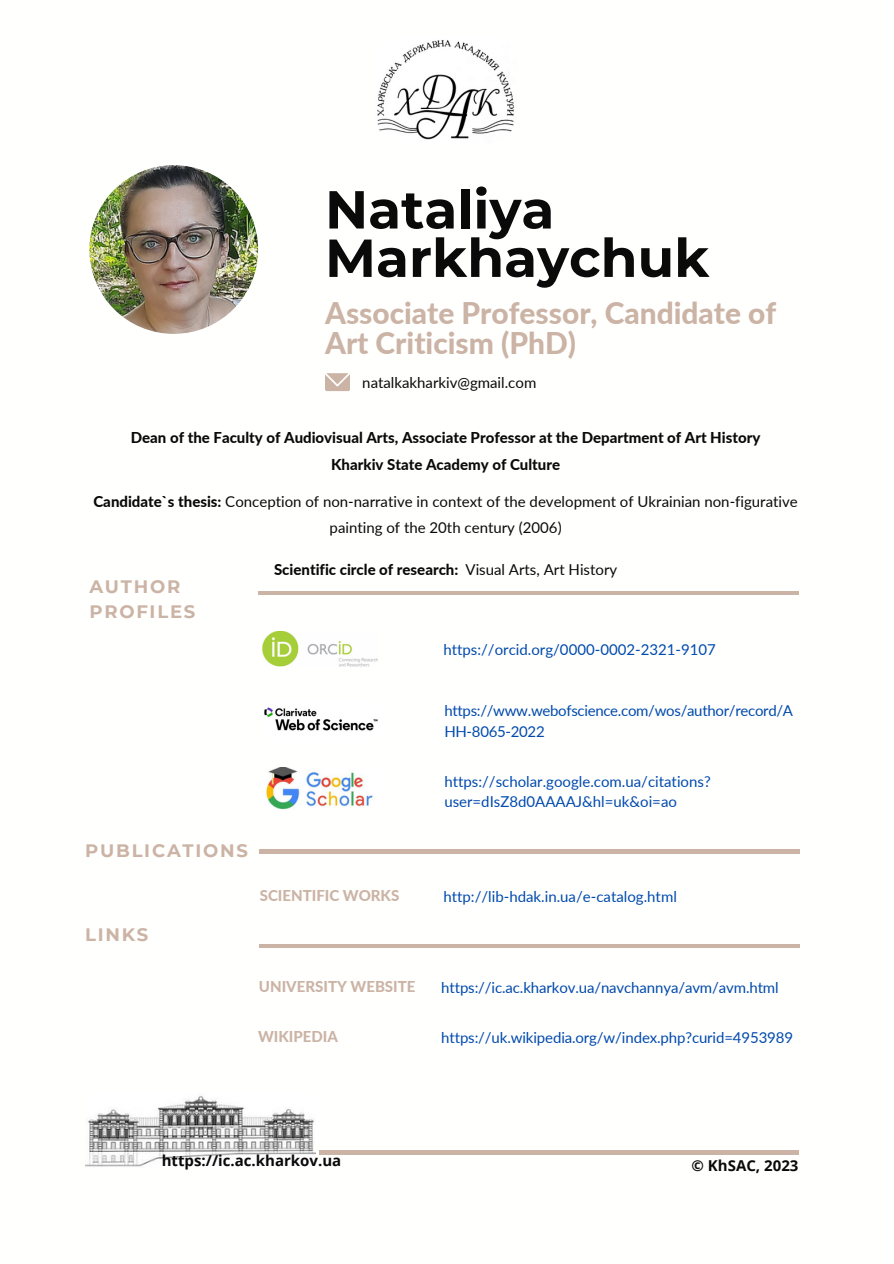
<style>
.page{position:relative;width:894px;height:1264px;background:#fff}
.page>*{position:absolute;margin:0;border:0;box-sizing:border-box;transform-origin:0 0}
.t1{font:700 53.4px/48.3px "Montserrat";color:#0a0a0a}
.t2{font:800 29.85px/30.3px "Lato";color:#cbb3a5}
.t3{font:700 18px/24.8px "Montserrat";letter-spacing:.1em;color:#cbb3a5}
.t4{font:15px/20.2px "Lato";letter-spacing:-.01em;color:#004aad}
.t5{font:800 15px "Lato";color:#0a0a0a}
.t6{font:15px/26.5px "Lato";color:#0a0a0a;text-align:center}
.t7{font:800 15px "Lato";color:#cbb3a5}
.t8{font:700 15px "Open Sans";color:#0a0a0a}
.s1{font-weight:800}
.s2{font-weight:400}
</style>
<div class="page">
<svg style="left:325px;top:373px;width:25px;height:18px"></svg>
<img style="left:89px;top:165px;width:169px;height:169px;border-radius:50%">
<hr style="left:258px;top:591px;width:540px;height:4px;background:#cbb3a5">
<hr style="left:259px;top:849px;width:540px;height:4px;background:#cbb3a5">
<img style="left:374px;top:35px;width:142px;height:108px;border-radius:29px">
<img style="left:85px;top:1096px;width:231px;height:71px">
<hr style="left:319px;top:1150px;width:479px;height:3px;background:#cbb3a5">
<hr style="left:259px;top:944px;width:540px;height:3px;background:#cbb3a5">
<img style="left:262px;top:631px;width:115px;height:35px">
<img style="left:264px;top:707px;width:114px;height:24px">
<img style="left:265px;top:767px;width:108px;height:42px">
<p class="t1" style="left:325px;top:185px;width:386px">Nataliya<br>Markhaychuk</p>
<p class="t2" style="left:325px;top:297px;width:452px">Associate Professor, Candidate of<br>Art Criticism (PhD)</p>
<p class="t6" style="left:362px;top:369px;width:175px">natalkakharkiv@gmail.com</p>
<p class="t5" style="left:131px;top:428px;width:631px">Dean of the Faculty of Audiovisual Arts, Associate Professor at the Department of Art History</p>
<p class="t5" style="left:331px;top:455px;width:230px">Kharkiv State Academy of Culture</p>
<p class="t6" style="left:93px;top:487px;width:705px"><span class="s1">Candidate`s thesis:</span> Сonception of non-narrative in context of the development of Ukrainian non-figurative painting of the 20th century (2006)</p>
<p class="t5" style="left:274px;top:560px;width:344px">Scientific circle of research: <span class="s2">Visual Arts, Art History</span></p>
<p class="t3" style="left:89px;top:574px;width:107px">AUTHOR<br>PROFILES</p>
<p class="t4" style="left:443px;top:639px;width:274px">https://orcid.org/0000-0002-2321-9107</p>
<p class="t3" style="left:85px;top:838px;width:164px">PUBLICATIONS</p>
<p class="t3" style="left:85px;top:922px;width:65px">LINKS</p>
<p class="t7" style="left:260px;top:886px;width:141px">SCIENTIFIC WORKS</p>
<p class="t4" style="left:444px;top:700px;width:350px">https://www.webofscience.com/wos/author/record/A<br>HH-8065-2022</p>
<p class="t4" style="left:444px;top:771px;width:268px">https://scholar.google.com.ua/citations? user=dIsZ8d0AAAAJ&amp;hl=uk&amp;oi=ao</p>
<p class="t4" style="left:443px;top:886px;width:235px">http://lib-hdak.in.ua/e-catalog.html</p>
<p class="t7" style="left:259px;top:977px;width:158px">UNIVERSITY WEBSITE</p>
<p class="t4" style="left:441px;top:976px;width:339px">https://ic.ac.kharkov.ua/navchannya/avm/avm.html</p>
<p class="t7" style="left:258px;top:1027px;width:81px">WIKIPEDIA</p>
<p class="t4" style="left:441px;top:1026px;width:353px">https://uk.wikipedia.org/w/index.php?curid=4953989</p>
<p class="t8" style="left:162px;top:1150px;width:181px">https://ic.ac.kharkov.ua</p>
<p class="t8" style="left:691px;top:1155px;width:108px">© KhSAC, 2023</p>
</div>
